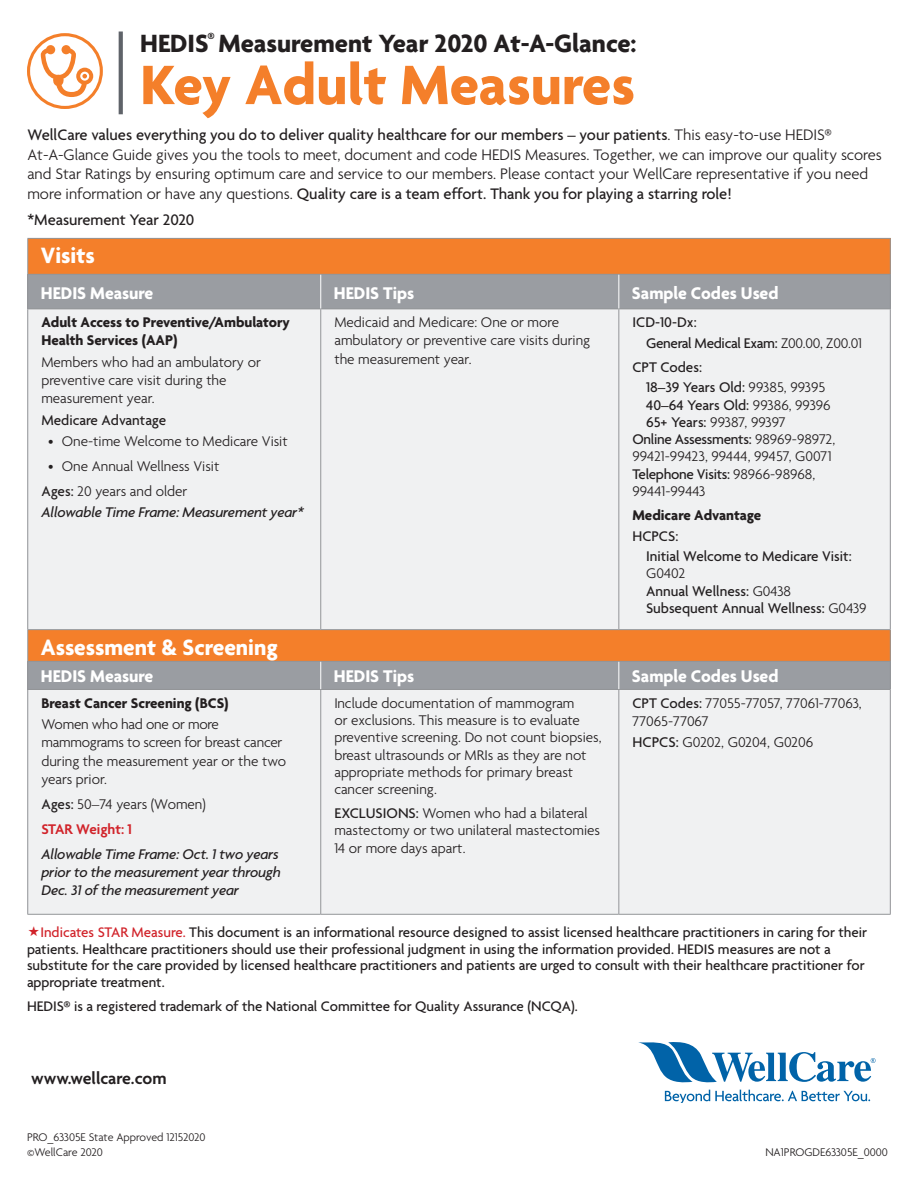
<style>
.page{position:relative;width:918px;height:1188px;background:#fff}
.page>*{position:absolute;margin:0;border:0;box-sizing:border-box;transform-origin:0 0}
.t1{font:700 60px "Agenda";color:#f47f2a}
.t2{font:700 27px "Agenda";color:#231f20}
.t3{font:700 24px "Agenda";color:#fff}
.t4{font:700 18.3px "Agenda";color:#fff}
.t5{font:600 18px "Agenda";color:#231f20}
.t6{font:300 16.5px/19.5px "Agenda";color:#231f20}
.t7{font:500 16.5px "Agenda";color:#231f20}
.t8{font:300 15.3px "Agenda";color:#231f20}
.t9{font:300 15.15px/18.1px "Agenda";color:#231f20}
.t10{font:500 15.15px/20.5px "Agenda";letter-spacing:-.005em;color:#231f20}
.t11{font:italic 500 15.15px/18.1px "Agenda";letter-spacing:-.01em;color:#231f20}
.t12{font:700 15.15px/18.1px "Agenda";color:#231f20}
.t13{font:500 15px/16.5px "Agenda";color:#231f20}
.t14{font:300 12px/14.4px "Agenda";color:#231f20}
.s1{font-weight:500}
.s2{font-weight:300}
.s3{font-weight:600;color:#d1232a}
.s4{color:#d1232a}
</style>
<div class="page">
<div style="left:28px;top:309px;width:293px;height:321px;background:#f0f1f2"></div>
<div style="left:619px;top:309px;width:271px;height:321px;background:#f0f1f2"></div>
<div style="left:28px;top:689px;width:293px;height:225px;background:#f0f1f2"></div>
<div style="left:321px;top:689px;width:298px;height:225px;background:#f0f1f2"></div>
<svg style="left:119px;top:32px;width:4px;height:82px"></svg>
<div style="left:28px;top:238px;width:862px;height:36px;background:#f47f2a"></div>
<div style="left:28px;top:630px;width:862px;height:31px;background:#f47f2a"></div>
<div style="left:28px;top:274px;width:293px;height:35px;background:#9a9da2"></div>
<div style="left:321px;top:274px;width:298px;height:35px;background:#9a9da2"></div>
<div style="left:619px;top:274px;width:271px;height:35px;background:#9a9da2"></div>
<div style="left:28px;top:661px;width:293px;height:28px;background:#9a9da2"></div>
<div style="left:321px;top:661px;width:298px;height:28px;background:#9a9da2"></div>
<div style="left:619px;top:661px;width:271px;height:28px;background:#9a9da2"></div>
<div style="left:321px;top:309px;width:298px;height:321px;background:#f0f1f2"></div>
<div style="left:619px;top:689px;width:271px;height:225px;background:#f0f1f2"></div>
<hr style="left:27px;top:238px;width:294px;height:1px;background:#939598">
<hr style="left:27px;top:239px;width:1px;height:35px;background:#939598">
<hr style="left:321px;top:238px;width:298px;height:1px;background:#939598">
<hr style="left:619px;top:238px;width:272px;height:1px;background:#939598">
<hr style="left:890px;top:239px;width:1px;height:35px;background:#939598">
<hr style="left:27px;top:274px;width:294px;height:1px;background:#939598">
<hr style="left:27px;top:275px;width:1px;height:34px;background:#939598">
<hr style="left:321px;top:274px;width:298px;height:1px;background:#939598">
<hr style="left:619px;top:274px;width:272px;height:1px;background:#939598">
<hr style="left:890px;top:275px;width:1px;height:34px;background:#939598">
<hr style="left:27px;top:309px;width:294px;height:1px;background:#939598">
<hr style="left:27px;top:309px;width:1px;height:320px;background:#939598">
<hr style="left:321px;top:309px;width:298px;height:1px;background:#939598">
<hr style="left:320px;top:309px;width:1px;height:320px;background:#939598">
<hr style="left:619px;top:309px;width:272px;height:1px;background:#939598">
<hr style="left:618px;top:309px;width:1px;height:320px;background:#939598">
<hr style="left:890px;top:309px;width:1px;height:320px;background:#939598">
<hr style="left:27px;top:629px;width:294px;height:1px;background:#939598">
<hr style="left:27px;top:630px;width:1px;height:31px;background:#939598">
<hr style="left:321px;top:629px;width:298px;height:1px;background:#939598">
<hr style="left:619px;top:629px;width:272px;height:1px;background:#939598">
<hr style="left:890px;top:630px;width:1px;height:31px;background:#939598">
<hr style="left:27px;top:661px;width:294px;height:1px;background:#939598">
<svg style="left:27px;top:662px;width:1px;height:27px"></svg>
<hr style="left:321px;top:661px;width:298px;height:1px;background:#939598">
<hr style="left:619px;top:661px;width:272px;height:1px;background:#939598">
<svg style="left:890px;top:662px;width:1px;height:27px"></svg>
<hr style="left:27px;top:689px;width:294px;height:1px;background:#939598">
<hr style="left:27px;top:690px;width:1px;height:224px;background:#939598">
<hr style="left:321px;top:689px;width:298px;height:1px;background:#939598">
<hr style="left:320px;top:690px;width:1px;height:224px;background:#939598">
<hr style="left:619px;top:689px;width:272px;height:1px;background:#939598">
<hr style="left:618px;top:690px;width:1px;height:224px;background:#939598">
<hr style="left:890px;top:690px;width:1px;height:224px;background:#939598">
<hr style="left:27px;top:914px;width:294px;height:1px;background:#939598">
<hr style="left:321px;top:914px;width:298px;height:1px;background:#939598">
<hr style="left:619px;top:914px;width:272px;height:1px;background:#939598">
<hr style="left:320px;top:275px;width:1px;height:34px;background:#fff">
<hr style="left:618px;top:275px;width:1px;height:34px;background:#fff">
<svg style="left:320px;top:662px;width:1px;height:27px"></svg>
<svg style="left:618px;top:662px;width:1px;height:27px"></svg>
<div style="left:27px;top:33px;width:76px;height:76px;border:3px solid #f47f2a;border-radius:50%"></div>
<svg style="left:41px;top:45px;width:52px;height:52px"></svg>
<svg style="left:638px;top:1042px;width:238px;height:41px"></svg>
<svg style="left:665px;top:1090px;width:205px;height:13px"></svg>
<h2 class="t2" style="left:140px;top:27px;width:498px">HEDIS<sup>®</sup> Measurement Year 2020 At-A-Glance:</h2>
<h1 class="t1" style="left:140px;top:48px;width:496px">Key Adult Measures</h1>
<p class="t6" style="left:27px;top:125px;width:856px"><span class="s1">WellCare values everything you do to deliver quality healthcare for our members – your patients</span>. This easy-to-use HEDIS® At-A-Glance Guide gives you the tools to meet, document and code HEDIS Measures. Together, we can improve our quality scores and Star Ratings by ensuring optimum care and service to our members. Please contact your WellCare representative if you need more information or have any questions. <span class="s1">Quality care is a team effort. Thank you for playing a starring role!</span></p>
<p class="t7" style="left:27px;top:210px;width:169px">*Measurement Year 2020</p>
<h3 class="t3" style="left:41px;top:241px;width:55px">Visits</h3>
<p class="t4" style="left:41px;top:281px;width:114px">HEDIS Measure</p>
<p class="t4" style="left:334px;top:281px;width:82px">HEDIS Tips</p>
<p class="t4" style="left:632px;top:281px;width:148px">Sample Codes Used</p>
<p class="t12" style="left:41px;top:313px;width:250px">Adult Access to Preventive/Ambulatory<br>Health Services (AAP)</p>
<p class="t9" style="left:41px;top:353px;width:221px">Members who had an ambulatory or preventive care visit during the measurement year.</p>
<p class="t10" style="left:41px;top:409px;width:126px">Medicare Advantage</p>
<p class="t9" style="left:48px;top:432px;width:241px">• One-time Welcome to Medicare Visit</p>
<p class="t9" style="left:41px;top:453px;width:179px;line-height:25px;text-indent:7px">• One Annual Wellness Visit<br><span class="s1">Ages:</span> 20 years and older</p>
<p class="t11" style="left:41px;top:503px;width:264px">Allowable Time Frame: Measurement year*</p>
<p class="t9" style="left:334px;top:313px;width:257px">Medicaid and Medicare: One or more ambulatory or preventive care visits during the measurement year.</p>
<p class="t10" style="left:646px;top:312px;width:217px;text-indent:-14px">ICD-10-Dx:<br>General Medical Exam: <span class="s2">Z00.00, Z00.01</span></p>
<p class="t10" style="left:646px;top:356px;width:181px;text-indent:-14px">CPT Codes:<br>18–39 Years Old: <span class="s2">99385, 99395</span></p>
<p class="t10" style="left:646px;top:394px;width:186px">40–64 Years Old: <span class="s2">99386, 99396</span></p>
<p class="t9" style="left:646px;top:413px;width:141px"><span class="s1">65+ Years:</span> 99387, 99397</p>
<p class="t10" style="left:632px;top:429px;width:204px">Online Assessments: <span class="s2">98969-98972,</span></p>
<p class="t9" style="left:632px;top:447px;width:201px">99421-99423, 99444, 99457, G0071</p>
<p class="t10" style="left:632px;top:463px;width:184px">Telephone Visits: <span class="s2">98966-98968,</span></p>
<p class="t9" style="left:632px;top:482px;width:75px">99441-99443</p>
<p class="t12" style="left:632px;top:506px;width:130px">Medicare Advantage</p>
<p class="t10" style="left:646px;top:525px;width:207px;text-indent:-14px">HCPCS:<br>Initial Welcome to Medicare Visit:</p>
<p class="t10" style="left:646px;top:564px;width:222px;line-height:17.2px"><span class="s2">G0402<br></span>Annual Wellness: <span class="s2">G0438<br></span>Subsequent Annual Wellness: <span class="s2">G0439</span></p>
<h3 class="t3" style="left:41px;top:632px;width:238px">Assessment &amp; Screening</h3>
<p class="t4" style="left:41px;top:665px;width:114px">HEDIS Measure</p>
<p class="t4" style="left:334px;top:665px;width:82px">HEDIS Tips</p>
<p class="t4" style="left:632px;top:665px;width:148px">Sample Codes Used</p>
<p class="t12" style="left:41px;top:693px;width:189px">Breast Cancer Screening (BCS)</p>
<p class="t9" style="left:41px;top:715px;width:246px">Women who had one or more mammograms to screen for breast cancer during the measurement year or the two years prior.</p>
<p class="t9" style="left:41px;top:791px;width:166px;line-height:24.9px"><span class="s1">Ages:</span> 50–74 years (Women)<br><span class="s3">STAR Weight: 1</span></p>
<p class="t11" style="left:41px;top:844px;width:241px">Allowable Time Frame: Oct. 1 two years prior to the measurement year through<br>Dec. 31 of the measurement year</p>
<p class="t9" style="left:334px;top:694px;width:269px;line-height:17.2px">Include documentation of mammogram<br>or exclusions. This measure is to evaluate preventive screening. Do not count biopsies, breast ultrasounds or MRIs as they are not appropriate methods for primary breast cancer screening.</p>
<p class="t9" style="left:334px;top:804px;width:267px;line-height:17.2px"><span class="s1">EXCLUSIONS:</span> Women who had a bilateral mastectomy or two unilateral mastectomies<br>14 or more days apart.</p>
<p class="t9" style="left:632px;top:694px;width:231px"><span class="s1">CPT Codes:</span> 77055-77057, 77061-77063,<br>77065-77067</p>
<p class="t8" style="left:632px;top:734px;width:182px"><span class="s1">HCPCS:</span> G0202, G0204, G0206</p>
<p class="t13" style="left:27px;top:924px;width:842px;text-indent:13px"><span class="s4">Indicates STAR Measure.</span> This document is an informational resource designed to assist licensed healthcare practitioners in caring for their patients. Healthcare practitioners should use their professional judgment in using the information provided. HEDIS measures are not a substitute for the care provided by licensed healthcare practitioners and patients are urged to consult with their healthcare practitioner for appropriate treatment.</p>
<p class="t13" style="left:27px;top:998px;width:552px">HEDIS® is a registered trademark of the National Committee for Quality Assurance (NCQA).</p>
<p class="t5" style="left:31px;top:1067px;width:137px">www.wellcare.com</p>
<p class="t14" style="left:27px;top:1130px;width:180px">PRO_63305E State Approved 12152020 ©WellCare 2020</p>
<p class="t14" style="left:765px;top:1145px;width:124px">NA1PROGDE63305E_0000</p>
</div>
